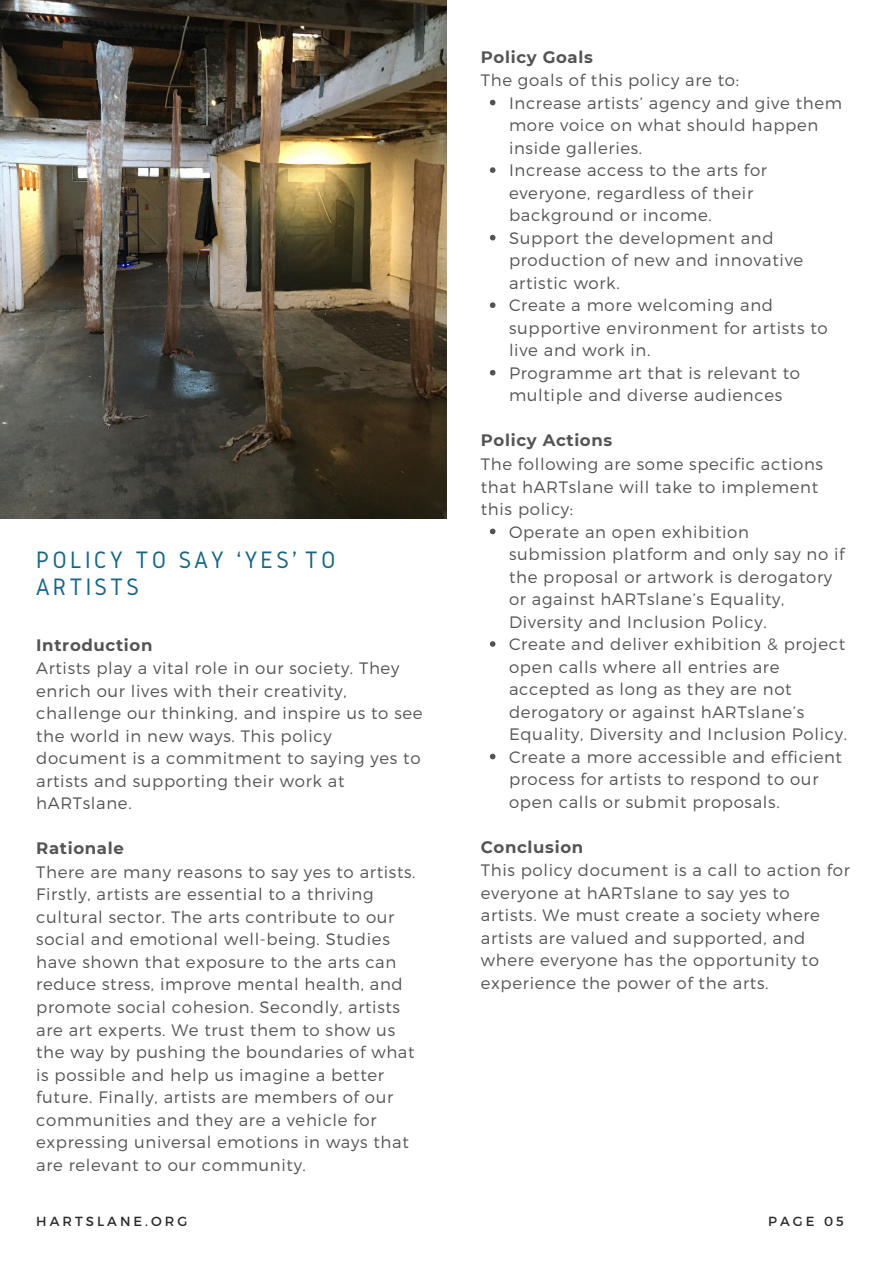
<style>
.page{position:relative;width:893px;height:1264px;background:#fff}
.page>*{position:absolute;margin:0;border:0;box-sizing:border-box;transform-origin:0 0}
.t1{font:24.75px "Gidole";letter-spacing:.13em;color:#176585}
.t2{font:300 16.5px/22.5px "Montserrat";letter-spacing:.04em;color:#545454}
.t3{font:700 16.5px "Montserrat";letter-spacing:.04em;color:#545454}
.t4{font:13.2px "Montserrat";letter-spacing:.23em;color:#2a2a2a}
</style>
<div class="page">
<img style="left:0;top:0;width:447px;height:518px">
<svg style="left:490px;top:100px;width:5px;height:5px"></svg>
<svg style="left:490px;top:167px;width:5px;height:6px"></svg>
<svg style="left:490px;top:235px;width:5px;height:5px"></svg>
<svg style="left:490px;top:302px;width:5px;height:6px"></svg>
<svg style="left:490px;top:370px;width:5px;height:5px"></svg>
<svg style="left:490px;top:528px;width:5px;height:6px"></svg>
<svg style="left:490px;top:641px;width:5px;height:5px"></svg>
<svg style="left:490px;top:753px;width:5px;height:6px"></svg>
<p class="t1" style="left:36px;top:546px;width:301px">POLICY TO SAY ‘YES’ TO</p>
<p class="t1" style="left:36px;top:573px;width:104px">ARTISTS</p>
<p class="t3" style="left:36px;top:634px;width:118px">Introduction</p>
<p class="t2" style="left:36px;top:656px;width:388px">Artists play a vital role in our society. They enrich our lives with their creativity, challenge our thinking, and inspire us to see the world in new ways. This policy document is a commitment to saying yes to artists and supporting their work at hARTslane.</p>
<p class="t3" style="left:36px;top:838px;width:89px">Rationale</p>
<p class="t2" style="left:36px;top:860px;width:381px">There are many reasons to say yes to artists.</p>
<p class="t2" style="left:36px;top:882px;width:380px">Firstly, artists are essential to a thriving cultural sector. The arts contribute to our social and emotional well-being. Studies have shown that exposure to the arts can reduce stress, improve mental health, and promote social cohesion. Secondly, artists are art experts. We trust them to show us the way by pushing the boundaries of what is possible and help us imagine a better future. Finally, artists are members of our communities and they are a vehicle for expressing universal emotions in ways that are relevant to our community.</p>
<p class="t3" style="left:481px;top:47px;width:113px">Policy Goals</p>
<p class="t2" style="left:481px;top:68px;width:259px">The goals of this policy are to:</p>
<p class="t2" style="left:509px;top:91px;width:334px">Increase artists’ agency and give them more voice on what should happen inside galleries.</p>
<p class="t2" style="left:509px;top:158px;width:259px">Increase access to the arts for everyone, regardless of their background or income.</p>
<p class="t2" style="left:509px;top:226px;width:296px">Support the development and production of new and innovative artistic work.</p>
<p class="t2" style="left:509px;top:293px;width:320px">Create a more welcoming and supportive environment for artists to live and work in.</p>
<p class="t2" style="left:509px;top:361px;width:292px">Programme art that is relevant to multiple and diverse audiences</p>
<p class="t3" style="left:481px;top:430px;width:133px">Policy Actions</p>
<p class="t2" style="left:481px;top:452px;width:344px">The following are some specific actions that hARTslane will take to implement this policy:</p>
<p class="t2" style="left:509px;top:519px;width:337px">Operate an open exhibition submission platform and only say no if the proposal or artwork is derogatory or against hARTslane’s Equality, Diversity and Inclusion Policy.</p>
<p class="t2" style="left:509px;top:632px;width:339px">Create and deliver exhibition &amp; project open calls where all entries are accepted as long as they are not derogatory or against hARTslane’s Equality, Diversity and Inclusion Policy.</p>
<p class="t2" style="left:509px;top:744px;width:334px">Create a more accessible and efficient process for artists to respond to our open calls or submit proposals.</p>
<p class="t3" style="left:481px;top:836px;width:104px">Conclusion</p>
<p class="t2" style="left:481px;top:858px;width:370px">This policy document is a call to action for everyone at hARTslane to say yes to<br>artists. We must create a society where artists are valued and supported, and where everyone has the opportunity to experience the power of the arts.</p>
<p class="t4" style="left:36px;top:1212px;width:153px">HARTSLANE.ORG</p>
<p class="t4" style="left:768px;top:1212px;width:77px">PAGE 05</p>
</div>
